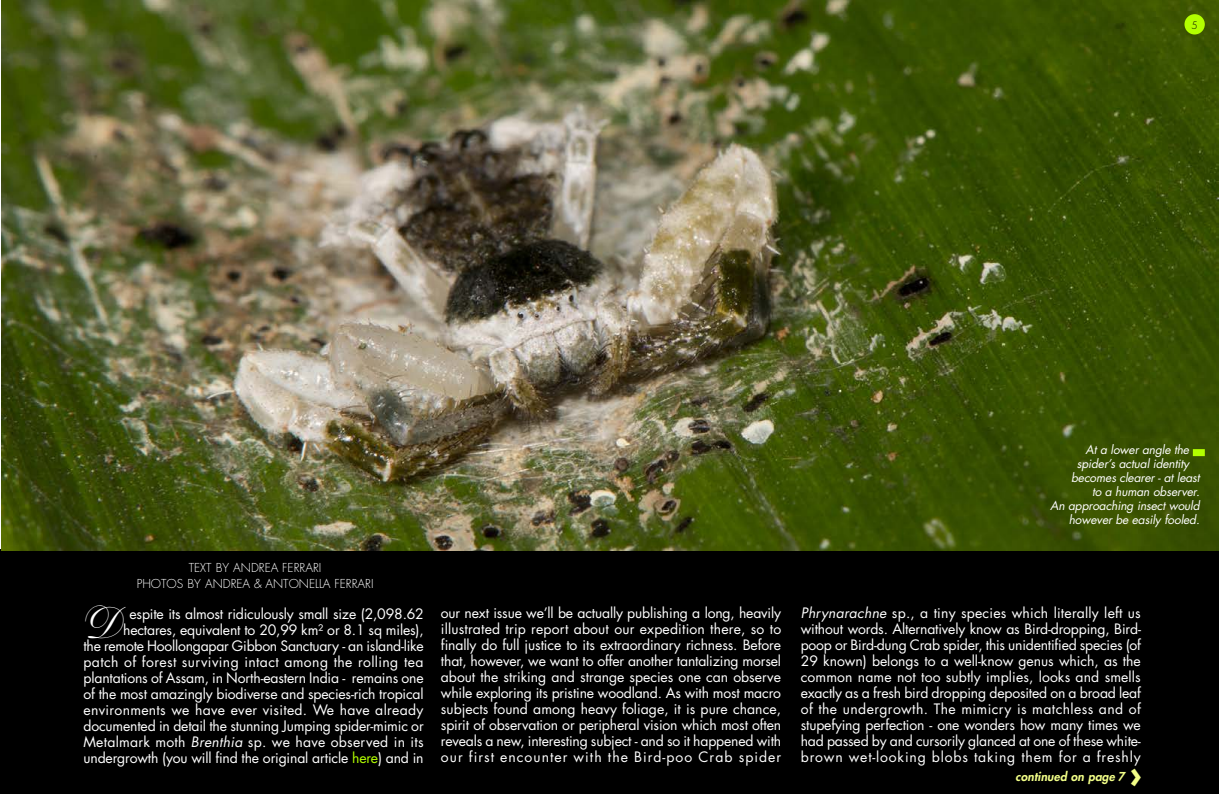
<style>
.page{position:relative;width:1219px;height:794px;background:#fff}
.page>*{position:absolute;margin:0;border:0;box-sizing:border-box;transform-origin:0 0}
.t1{font:44.6px "Shelley Allegro Script";color:#fff}
.t2{font:700 36px "Futura";color:#f3ff88}
.t3{font:14px/16px "Futura";letter-spacing:-.01em;color:#fff;text-align:justify}
.t4{font:italic 12px "Futura";letter-spacing:-.015em;color:#fff}
.t5{font:300 12px/15.8px "Futura";color:#fff;text-align:center}
.t6{font:italic 800 12px "Futura";letter-spacing:.01em;color:#f3ff88}
.t7{font:300 10px "Futura";color:#000}
.s1{font-style:italic}
.s2{color:#b3ff00}
</style>
<div class="page">
<div style="left:0;top:549px;width:1219px;height:245px;background:#000"></div>
<img style="left:2px;top:0;width:1217px;height:550px">
<div style="left:1184px;top:14px;width:21px;height:20px;background:#b3ff00;border-radius:50%"></div>
<div style="left:1193px;top:449px;width:12px;height:7px;background:#b3ff00"></div>
<p class="t7" style="left:1191px;top:21px;width:8px">5</p>
<p class="t5" style="left:137px;top:561px;width:238px">TEXT BY ANDREA FERRARI<br>PHOTOS BY ANDREA &amp; ANTONELLA FERRARI</p>
<p class="t4" style="left:1086px;top:444px;width:105px">At a lower angle the</p>
<p class="t4" style="left:1077px;top:458px;width:114px">spider’s actual identity</p>
<p class="t4" style="left:1071px;top:472px;width:130px">becomes clearer - at least</p>
<p class="t4" style="left:1092px;top:486px;width:109px">to a human observer.</p>
<p class="t4" style="left:1050px;top:500px;width:151px">An approaching insect would</p>
<p class="t4" style="left:1069px;top:514px;width:132px">however be easily fooled.</p>
<h1 class="t1" style="left:84px;top:607px;width:41px">D</h1>
<p class="t3" style="left:84px;top:607px;width:342px;text-align:right">espite its almost ridiculously small size (2,098.62 hectares, equivalent to 20,99 km² or 8.1 sq miles),<br>the remote Hoollongapar Gibbon Sanctuary - an island-like patch of forest surviving intact among the rolling tea plantations of Assam, in North-eastern India - remains one of the most amazingly biodiverse and species-rich tropical environments we have ever visited. We have already documented in detail the stunning Jumping spider-mimic or Metalmark moth <span class="s1">Brenthia</span> sp. we have observed in its undergrowth (you will find the original article <span class="s2">here</span>) and in</p>
<p class="t3" style="left:441px;top:606px;width:342px">our next issue we’ll be actually publishing a long, heavily illustrated trip report about our expedition there, so to finally do full justice to its extraordinary richness. Before that, however, we want to offer another tantalizing morsel about the striking and strange species one can observe while exploring its pristine woodland. As with most macro subjects found among heavy foliage, it is pure chance, spirit of observation or peripheral vision which most often reveals a new, interesting subject - and so it happened with our first encounter with the Bird-poo Crab spider</p>
<p class="t3" style="left:801px;top:606px;width:342px"><span class="s1">Phrynarachne</span> sp., a tiny species which literally left us without words. Alternatively know as Bird-dropping, Bird&shy;poop or Bird-dung Crab spider, this unidentified species (of 29 known) belongs to a well-know genus which, as the common name not too subtly implies, looks and smells exactly as a fresh bird dropping deposited on a broad leaf of the undergrowth. The mimicry is matchless and of stupefying perfection - one wonders how many times we had passed by and cursorily glanced at one of these white&shy;brown wet-looking blobs taking them for a freshly</p>
<p class="t6" style="left:1016px;top:771px;width:111px">continued on page 7</p>
<h2 class="t2" style="left:1129px;top:759px;width:14px">›</h2>
</div>
